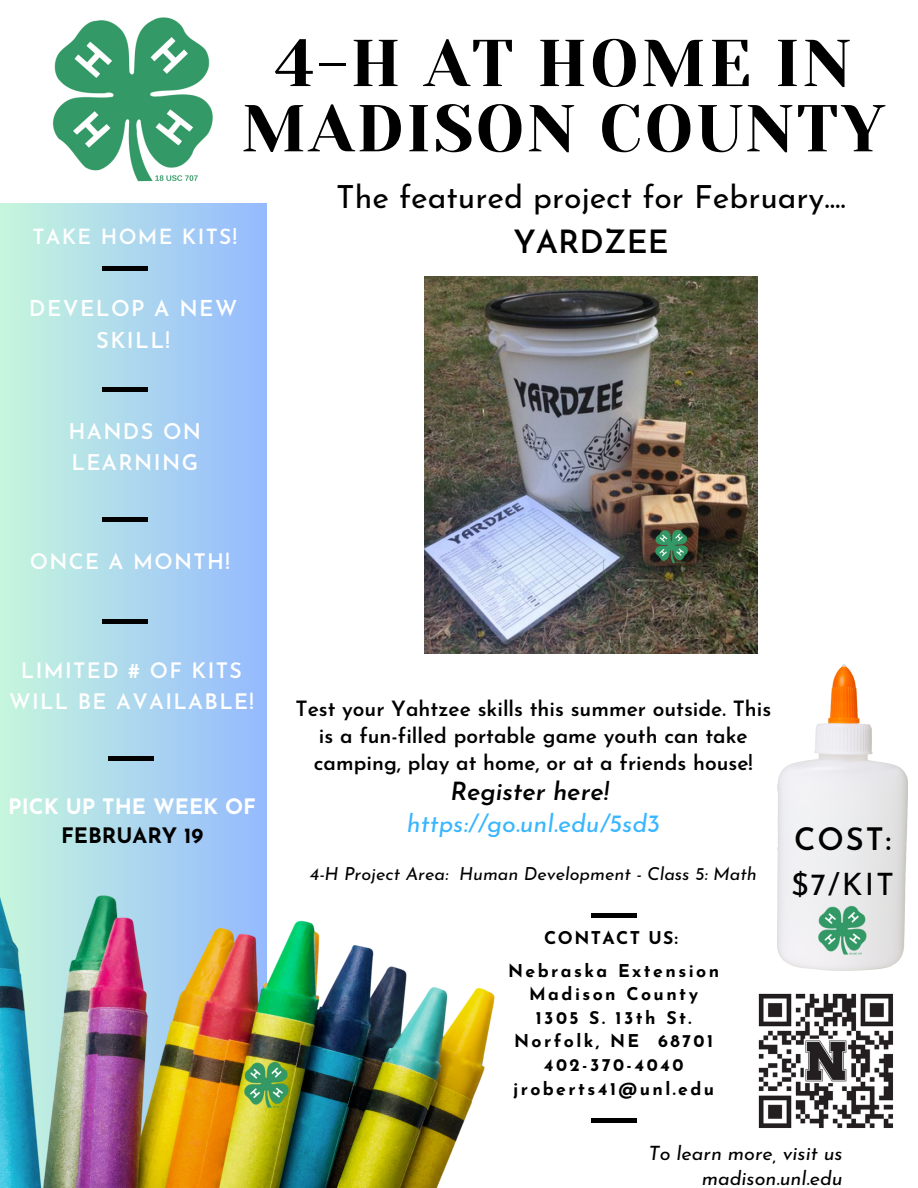
<style>
.page{position:relative;width:918px;height:1188px;background:#fff}
.page>*{position:absolute;margin:0;border:0;box-sizing:border-box;transform-origin:0 0}
.t1{font:66px/65.2px "Yeseva One";letter-spacing:.035em;color:#000;text-align:center}
.t2{font:31.95px "Josefin Sans";color:#000}
.t3{font:600 31.95px "Josefin Sans";color:#000}
.t4{font:30.9px/45px "Josefin Sans";color:#000}
.t5{font:italic 25.05px/31.5px "Josefin Sans";color:#38b6ff;text-align:center}
.t6{font:600 21.9px/31.8px "Josefin Sans";letter-spacing:.065em;color:#fff;text-align:center}
.t7{font:600 21.6px/31.3px "Josefin Sans";letter-spacing:.065em;color:#fff}
.t8{font:600 21.3px/30.9px "Josefin Sans";letter-spacing:.065em;color:#fff;text-align:center}
.t9{font:700 21.3px/29.2px "Josefin Sans";color:#fff;text-align:center}
.t10{font:600 21px/27px "Josefin Sans";color:#000;text-align:center}
.t11{font:600 20.85px "Josefin Sans";letter-spacing:.065em;color:#fff}
.t12{font:italic 19.8px/24.3px "Josefin Sans";color:#000;text-align:right}
.t13{font:italic 18px "Josefin Sans";color:#000}
.t14{font:700 17.7px "Josefin Sans";letter-spacing:.14em;color:#000}
.t15{font:700 17.55px "Josefin Sans";letter-spacing:.08em;color:#000}
.s1{color:#000}
.s2{font-weight:600;color:#000}
.s3{font-weight:600}
</style>
<div class="page">
<div style="left:0;top:203px;width:267px;height:985px;background:linear-gradient(to right,#c5f6dc,#94b9fe)"></div>
<hr style="left:102px;top:388px;width:45px;height:4px;background:#000">
<hr style="left:102px;top:620px;width:45px;height:4px;background:#000">
<img style="left:0;top:877px;width:495px;height:311px">
<img style="left:53px;top:17px;width:160px;height:165px">
<hr style="left:102px;top:267px;width:45px;height:4px;background:#000">
<hr style="left:102px;top:517px;width:45px;height:4px;background:#000">
<hr style="left:591px;top:1119px;width:45px;height:4px;background:#000">
<img style="left:778px;top:664px;width:129px;height:306px">
<hr style="left:109px;top:757px;width:45px;height:3px;background:#000">
<hr style="left:591px;top:914px;width:45px;height:4px;background:#000">
<img style="left:425px;top:277px;width:333px;height:377px">
<img style="left:758px;top:993px;width:135px;height:135px">
<img style="left:656px;top:530px;width:32px;height:34px">
<img style="left:244px;top:1062px;width:45px;height:47px">
<img style="left:819px;top:906px;width:48px;height:49px">
<h5 class="t1" style="left:241px;top:31px;width:645px">4-H AT HOME IN<br>MADISON COUNTY</h5>
<p class="t2" style="left:336px;top:184px;width:511px">The featured project for February....</p>
<p class="t11" style="left:32px;top:228px;width:206px">TAKE HOME KITS!</p>
<p class="t3" style="left:513px;top:229px;width:157px">YARDZEE</p>
<p class="t6" style="left:29px;top:295px;width:210px">DEVELOP A NEW<br>SKILL!</p>
<p class="t7" style="left:68px;top:418px;width:134px">HANDS ON<br>LEARNING</p>
<h6 class="t8" style="left:30px;top:548px;width:202px">ONCE A MONTH!</h6>
<p class="t8" style="left:9px;top:657px;width:246px">LIMITED # OF KITS<br>WILL BE AVAILABLE!</p>
<p class="t9" style="left:8px;top:794px;width:249px">PICK UP THE WEEK OF<br><span class="s1">FEBRUARY 19</span></p>
<p class="t10" style="left:295px;top:697px;width:477px">Test your Yahtzee skills this summer outside. This is a fun-filled portable game youth can take camping, play at home, or at a friends house!</p>
<p class="t5" style="left:407px;top:778px;width:255px"><span class="s2">Register here! </span>https://go.unl.edu/5sd3</p>
<h2 class="t13" style="left:310px;top:866px;width:448px">4-H Project Area: Human Development - Class 5: Math</h2>
<p class="t15" style="left:544px;top:931px;width:135px">CONTACT US:</p>
<h4 class="t14" style="left:508px;top:963px;width:213px">Nebraska Extension</h4>
<p class="t14" style="left:529px;top:987px;width:170px">Madison County</p>
<p class="t14" style="left:536px;top:1010px;width:157px">1305 S. 13th St.</p>
<h4 class="t14" style="left:514px;top:1034px;width:201px">Norfolk, NE 68701</h4>
<p class="t14" style="left:544px;top:1058px;width:141px">402-370-4040</p>
<p class="t14" style="left:513px;top:1081px;width:203px">jroberts41@unl.edu</p>
<p class="t4" style="left:791px;top:820px;width:104px"><span class="s3">COST: </span>$7/KIT</p>
<h4 class="t12" style="left:648px;top:1143px;width:196px">To learn more, visit us madison.unl.edu</h4>
</div>
